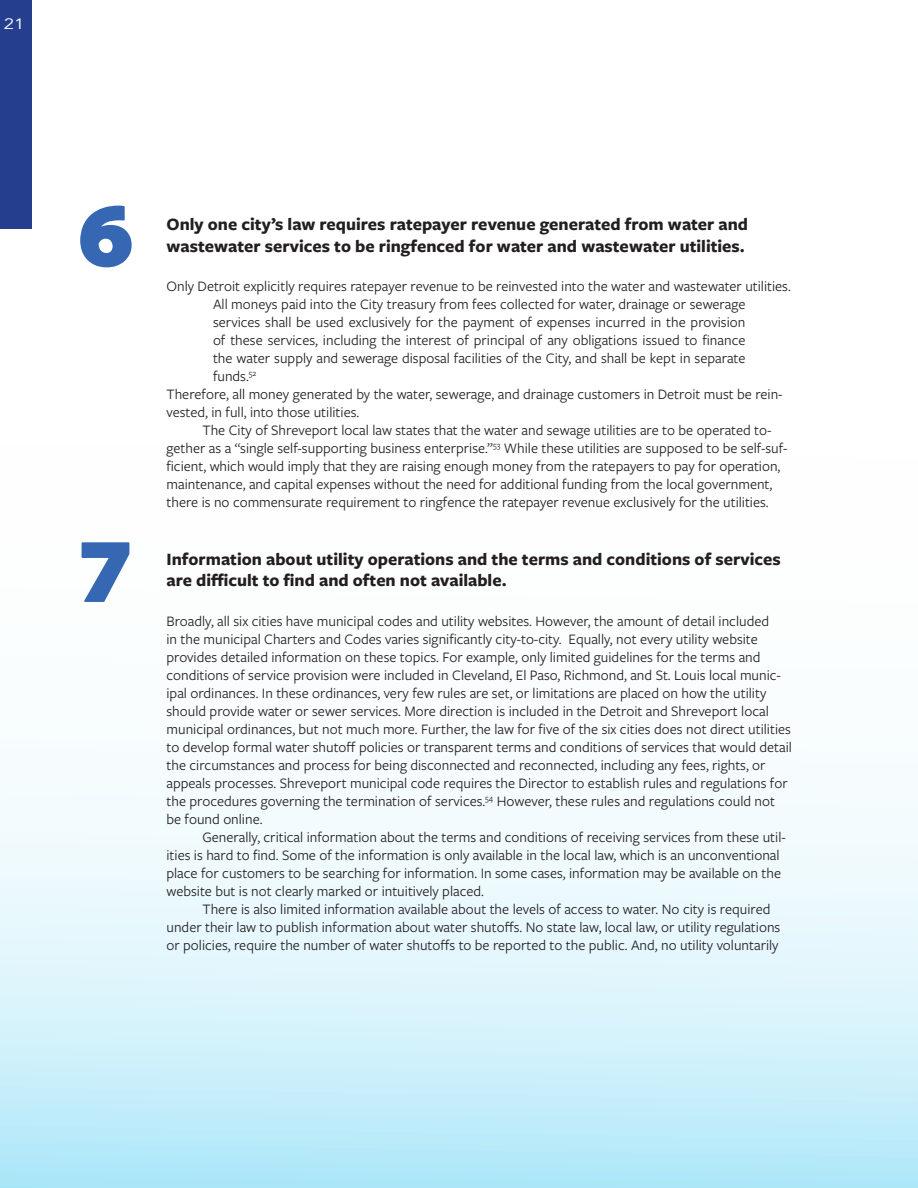
<style>
.page{position:relative;width:918px;height:1188px;background:#fff}
.page>*{position:absolute;margin:0;border:0;box-sizing:border-box;transform-origin:0 0}
.t1{font:900 91.5px "Santana";color:#3567b2}
.Headings{font:700 18px/21.6px "Freight Sans Pro";color:#231f20}
.Normal_Body_Text{font:15px/18px "Freight Sans Pro";color:#231f20}
.Paragraph_Style_3{font:15px/18px "Freight Sans Pro";color:#231f20;text-align:justify}
.t2{font:15px "Avenir";color:#fff;scale:1.24 1}
</style>
<div class="page">
<svg style="left:0;top:793px;width:918px;height:395px"></svg>
<div style="left:0;top:0;width:32px;height:229px;background:#253f8e"></div>
<p class="t2" style="left:4px;top:15px;width:18px">21</p>
<p class="t1" style="left:78px;top:187px;width:58px">6</p>
<p class="t1" style="left:78px;top:523px;width:58px">7</p>
<p class="Headings" style="left:166px;top:213px;width:583px">Only one city’s law requires ratepayer revenue generated from water and wastewater services to be ringfenced for water and wastewater utilities.</p>
<p class="Normal_Body_Text" style="left:166px;top:277px;width:626px">Only Detroit explicitly requires ratepayer revenue to be reinvested into the water and wastewater utilities.</p>
<p class="Paragraph_Style_3" style="left:213px;top:295px;width:534px">All moneys paid into the City treasury from fees collected for water, drainage or sewerage services shall be used exclusively for the payment of expenses incurred in the provision of these services, including the interest of principal of any obligations issued to finance the water supply and sewerage disposal facilities of the City, and shall be kept in separate funds.<sup>52</sup></p>
<p class="Normal_Body_Text" style="left:166px;top:385px;width:618px">Therefore, all money generated by the water, sewerage, and drainage customers in Detroit must be rein&shy;vested, in full, into those utilities.</p>
<p class="Normal_Body_Text" style="left:166px;top:421px;width:622px;text-indent:36px">The City of Shreveport local law states that the water and sewage utilities are to be operated to&shy;gether as a “single self-supporting business enterprise.”<sup>53</sup> While these utilities are supposed to be self-suf&shy;ficient, which would imply that they are raising enough money from the ratepayers to pay for operation, maintenance, and capital expenses without the need for additional funding from the local government, there is no commensurate requirement to ringfence the ratepayer revenue exclusively for the utilities.</p>
<p class="Headings" style="left:166px;top:547px;width:616px">Information about utility operations and the terms and conditions of services are difficult to find and often not available.</p>
<p class="Normal_Body_Text" style="left:166px;top:612px;width:627px">Broadly, all six cities have municipal codes and utility websites. However, the amount of detail included<br>in the municipal Charters and Codes varies significantly city-to-city. Equally, not every utility website provides detailed information on these topics. For example, only limited guidelines for the terms and conditions of service provision were included in Cleveland, El Paso, Richmond, and St. Louis local munic&shy;ipal ordinances. In these ordinances, very few rules are set, or limitations are placed on how the utility should provide water or sewer services. More direction is included in the Detroit and Shreveport local municipal ordinances, but not much more. Further, the law for five of the six cities does not direct utilities to develop formal water shutoff policies or transparent terms and conditions of services that would detail the circumstances and process for being disconnected and reconnected, including any fees, rights, or appeals processes. Shreveport municipal code requires the Director to establish rules and regulations for the procedures governing the termination of services.<sup>54</sup> However, these rules and regulations could not be found online.</p>
<p class="Normal_Body_Text" style="left:166px;top:828px;width:621px;text-indent:36px">Generally, critical information about the terms and conditions of receiving services from these util&shy;ities is hard to find. Some of the information is only available in the local law, which is an unconventional place for customers to be searching for information. In some cases, information may be available on the website but is not clearly marked or intuitively placed.</p>
<p class="Normal_Body_Text" style="left:166px;top:900px;width:615px;text-indent:36px">There is also limited information available about the levels of access to water. No city is required under their law to publish information about water shutoffs. No state law, local law, or utility regulations or policies, require the number of water shutoffs to be reported to the public. And, no utility voluntarily</p>
</div>
